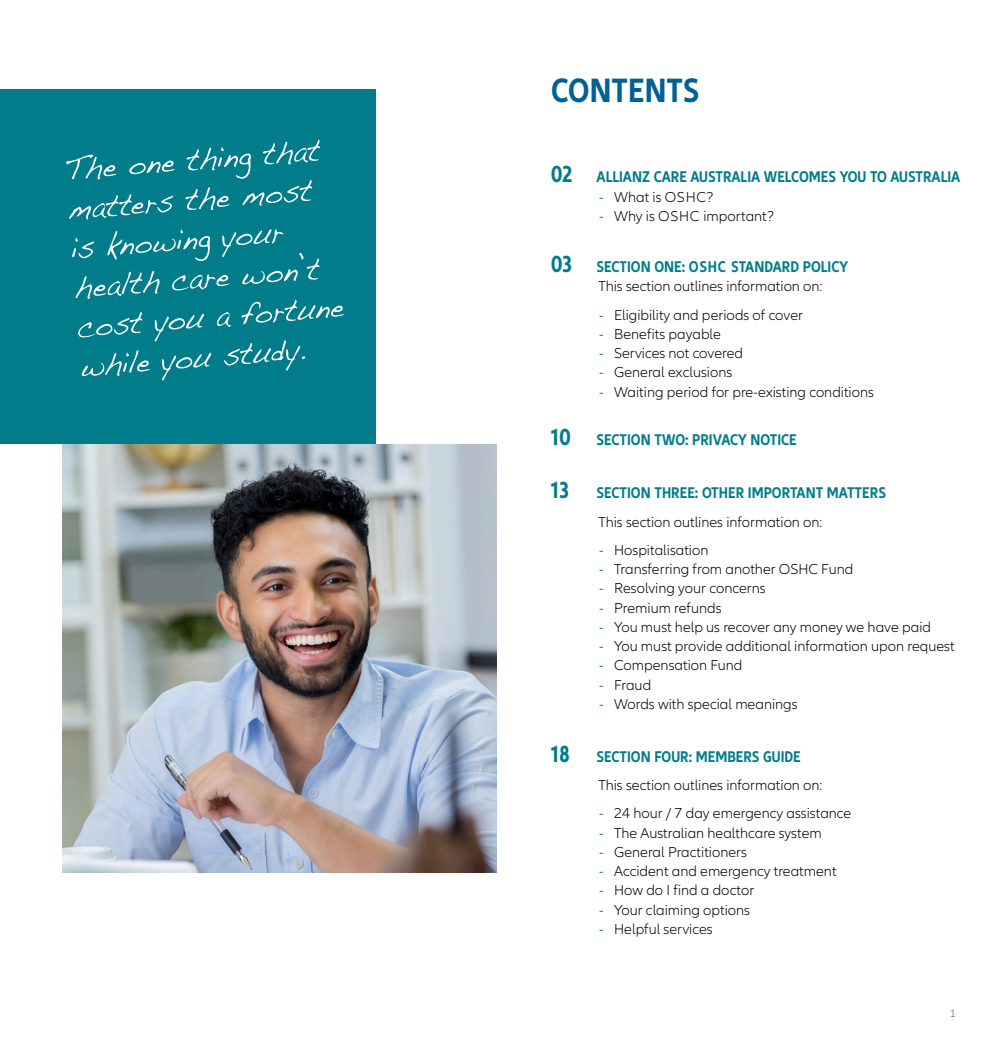
<style>
.page{position:relative;width:993px;height:1042px;background:#fff}
.page>*{position:absolute;margin:0;border:0;box-sizing:border-box;transform-origin:0 0}
.HL_20_25_ASR_DL{font:700 condensed 35px "Allianz Neo";color:#006192}
.Contents_9_2_12_5_AS{font:700 condensed 16.1px "Allianz Neo";color:#007d8c}
.t1{font:300 14.88px "Allianz Neo";color:#000}
.t2{font:300 10.5px "Allianz Neo";color:#58585a}
.s1{font-size:24.15px;color:#007c8b}
.s2{font-family:"Allianz Sans";font-size:14px;color:#006192}
</style>
<div class="page">
<img style="left:62px;top:444px;width:434px;height:428px">
<div style="left:0;top:89px;width:375px;height:355px;background:#007c8b"></div>
<svg style="left:72px;top:229px;width:272px;height:151px"></svg>
<svg style="left:66px;top:140px;width:254px;height:80px"></svg>
<p class="HL_20_25_ASR_DL" style="left:551px;top:70px;width:150px">CONTENTS</p>
<p class="Contents_9_2_12_5_AS" style="left:551px;top:168px;width:410px"><span class="s1">02</span> ALLIANZ CARE AUSTRALIA WELCOMES YOU TO AUSTRALIA</p>
<p class="t1" style="left:599px;top:188px;width:116px"><span class="s2">-</span> What is OSHC?</p>
<p class="t1" style="left:599px;top:207px;width:176px"><span class="s2">-</span> Why is OSHC important?</p>
<p class="Contents_9_2_12_5_AS" style="left:551px;top:257px;width:298px"><span class="s1">03</span> SECTION ONE: OSHC STANDARD POLICY</p>
<p class="t1" style="left:598px;top:278px;width:225px">This section outlines information on:</p>
<p class="t1" style="left:599px;top:306px;width:205px"><span class="s2">-</span> Eligibility and periods of cover</p>
<p class="t1" style="left:599px;top:325px;width:123px"><span class="s2">-</span> Benefits payable</p>
<p class="t1" style="left:599px;top:345px;width:145px"><span class="s2">-</span> Services not covered</p>
<p class="t1" style="left:599px;top:364px;width:134px"><span class="s2">-</span> General exclusions</p>
<p class="t1" style="left:599px;top:383px;width:276px"><span class="s2">-</span> Waiting period for pre-existing conditions</p>
<p class="Contents_9_2_12_5_AS" style="left:551px;top:431px;width:247px"><span class="s1">10</span> SECTION TWO: PRIVACY NOTICE</p>
<p class="Contents_9_2_12_5_AS" style="left:551px;top:484px;width:336px"><span class="s1">13</span> SECTION THREE: OTHER IMPORTANT MATTERS</p>
<p class="t1" style="left:598px;top:513px;width:225px">This section outlines information on:</p>
<p class="t1" style="left:599px;top:541px;width:111px"><span class="s2">-</span> Hospitalisation</p>
<p class="t1" style="left:599px;top:561px;width:255px"><span class="s2">-</span> Transferring from another OSHC Fund</p>
<p class="t1" style="left:599px;top:580px;width:168px"><span class="s2">-</span> Resolving your concerns</p>
<p class="t1" style="left:599px;top:599px;width:124px"><span class="s2">-</span> Premium refunds</p>
<p class="t1" style="left:599px;top:618px;width:333px"><span class="s2">-</span> You must help us recover any money we have paid</p>
<p class="t1" style="left:599px;top:638px;width:357px"><span class="s2">-</span> You must provide additional information upon request</p>
<p class="t1" style="left:599px;top:657px;width:145px"><span class="s2">-</span> Compensation Fund</p>
<p class="t1" style="left:599px;top:676px;width:53px"><span class="s2">-</span> Fraud</p>
<p class="t1" style="left:599px;top:695px;width:200px"><span class="s2">-</span> Words with special meanings</p>
<p class="Contents_9_2_12_5_AS" style="left:551px;top:747px;width:251px"><span class="s1">18</span> SECTION FOUR: MEMBERS GUIDE</p>
<p class="t1" style="left:598px;top:777px;width:225px">This section outlines information on:</p>
<p class="t1" style="left:599px;top:805px;width:253px"><span class="s2">-</span> 24 hour / 7 day emergency assistance</p>
<p class="t1" style="left:599px;top:824px;width:224px"><span class="s2">-</span> The Australian healthcare system</p>
<p class="t1" style="left:599px;top:843px;width:149px"><span class="s2">-</span> General Practitioners</p>
<p class="t1" style="left:599px;top:863px;width:239px"><span class="s2">-</span> Accident and emergency treatment</p>
<p class="t1" style="left:599px;top:882px;width:156px"><span class="s2">-</span> How do I find a doctor</p>
<p class="t1" style="left:599px;top:901px;width:152px"><span class="s2">-</span> Your claiming options</p>
<p class="t1" style="left:599px;top:920px;width:115px"><span class="s2">-</span> Helpful services</p>
<p class="t2" style="left:949px;top:1007px;width:7px">1</p>
</div>
